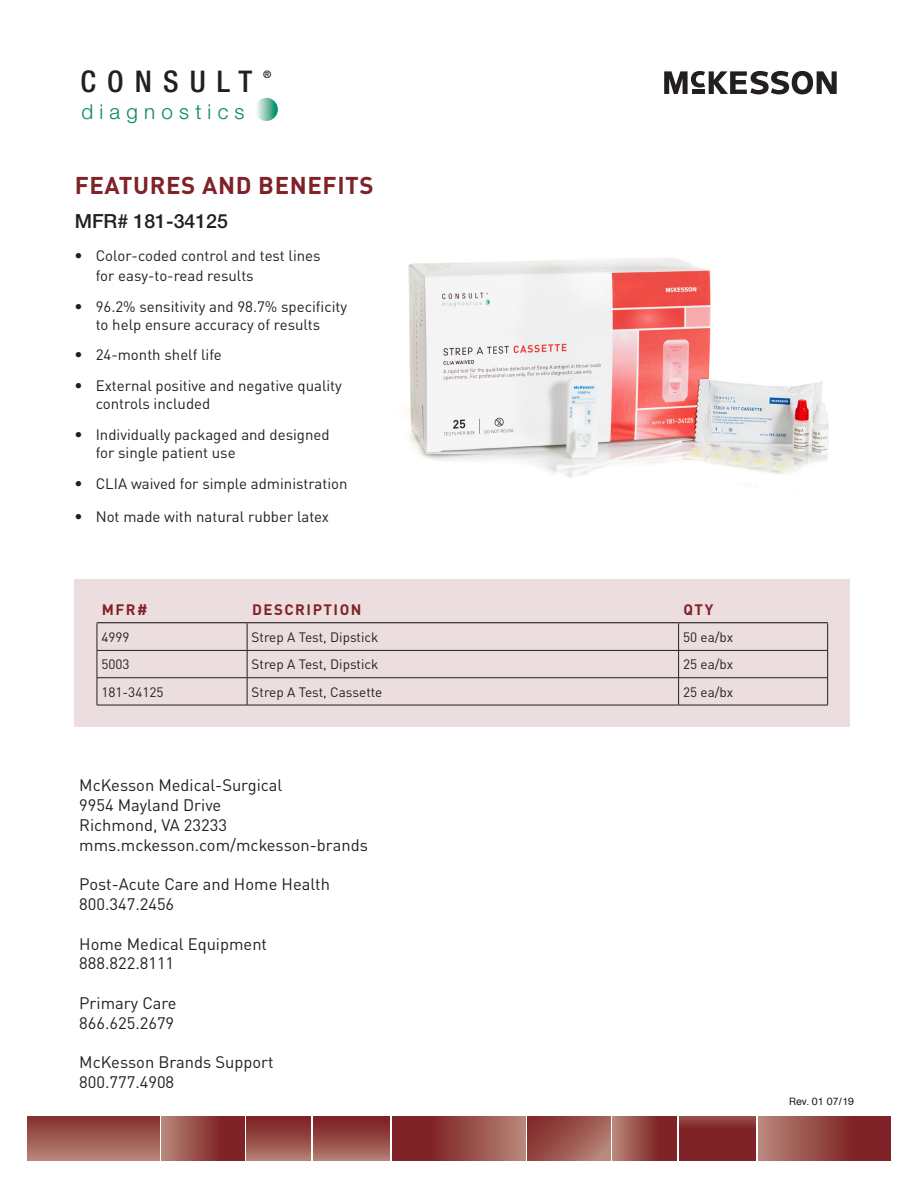
<style>
.page{position:relative;width:918px;height:1188px;background:#fff}
.page>*{position:absolute;margin:0;border:0;box-sizing:border-box;transform-origin:0 0}
.t1{font:500 condensed 30px "Helvetica Neue LT Std";letter-spacing:.37em;color:#231f20}
.t2{font:700 24px "DINOT";letter-spacing:.025em;color:#802328}
.t3{font:300 20.7px "Helvetica Neue LT Std";letter-spacing:.3em;color:#008a5e}
.t4{font:500 19.5px "Helvetica Neue LT Std";color:#231f20}
.t5{font:16.5px/19.8px "DINOT";color:#231f20}
.t6{font:15px/18px "DINOT";color:#231f20}
.t7{font:700 15px "DINOT";letter-spacing:.1em;color:#802328}
.t8{font:13.5px "DINOT";color:#231f20}
.t9{font:10.5px "AG Book Pro";color:#231f20}
.t10{font:500 condensed 10.35px "Helvetica Neue LT Std";color:#231f20}
.s1{font-family:"Helvetica Neue LT Std";font-weight:300;font-stretch:condensed}
</style>
<div class="page">
<svg style="left:257px;top:98px;width:21px;height:23px"></svg>
<svg style="left:664px;top:71px;width:173px;height:23px"></svg>
<svg style="left:393px;top:1116px;width:132px;height:45px;background:#934643"></svg>
<svg style="left:679px;top:1116px;width:76px;height:45px;background:#83292c"></svg>
<svg style="left:758px;top:1116px;width:133px;height:45px;background:#944744"></svg>
<div style="left:27px;top:1116px;width:133px;height:45px;background:linear-gradient(to bottom,#85302d,#b88679)"></div>
<div style="left:247px;top:1116px;width:64px;height:45px;background:linear-gradient(to bottom,#7a1b1e,#b27d70)"></div>
<div style="left:313px;top:1116px;width:77px;height:45px;background:linear-gradient(to bottom,#79181c,#b27d6f)"></div>
<svg style="left:527px;top:1116px;width:83px;height:45px;background:#9b554e"></svg>
<svg style="left:613px;top:1116px;width:63px;height:45px;background:#944844"></svg>
<svg style="left:162px;top:1116px;width:83px;height:45px;background:#944744"></svg>
<div style="left:75px;top:579px;width:775px;height:148px;background:#ecdede"></div>
<hr style="left:97px;top:622px;width:150px;height:1px;background:#231f20">
<hr style="left:247px;top:622px;width:432px;height:1px;background:#231f20">
<hr style="left:679px;top:622px;width:149px;height:1px;background:#231f20">
<hr style="left:97px;top:650px;width:150px;height:1px;background:#231f20">
<hr style="left:247px;top:650px;width:432px;height:1px;background:#231f20">
<hr style="left:679px;top:650px;width:149px;height:1px;background:#231f20">
<hr style="left:97px;top:677px;width:150px;height:1px;background:#231f20">
<svg style="left:97px;top:623px;width:1px;height:82px"></svg>
<hr style="left:247px;top:677px;width:432px;height:1px;background:#231f20">
<svg style="left:247px;top:623px;width:1px;height:82px"></svg>
<hr style="left:679px;top:677px;width:149px;height:1px;background:#231f20">
<svg style="left:678px;top:623px;width:1px;height:82px"></svg>
<svg style="left:827px;top:623px;width:1px;height:82px"></svg>
<hr style="left:97px;top:705px;width:150px;height:1px;background:#231f20">
<hr style="left:247px;top:705px;width:432px;height:1px;background:#231f20">
<hr style="left:679px;top:705px;width:149px;height:1px;background:#231f20">
<img style="left:408px;top:258px;width:421px;height:229px">
<p class="t1" style="left:81px;top:63px;width:173px">CONSULT</p>
<p class="t10" style="left:263px;top:68px;width:10px">®</p>
<p class="t3" style="left:81px;top:99px;width:165px">diagnostics</p>
<p class="t2" style="left:75px;top:169px;width:301px">FEATURES AND BENEFITS</p>
<p class="t4" style="left:75px;top:209px;width:155px">MFR# 181-34125</p>
<p class="t6" style="left:96px;top:246px;width:226px;line-height:19.5px;text-indent:-21px"><span class="s1">•</span> Color-coded control and test lines for easy-to-read results</p>
<p class="t6" style="left:75px;top:297px;width:274px;text-align:center"><span class="s1">•</span> 96.2% sensitivity and 98.7% specificity to help ensure accuracy of results</p>
<p class="t6" style="left:75px;top:346px;width:149px"><span class="s1">•</span> 24-month shelf life</p>
<p class="t6" style="left:96px;top:376px;width:248px;text-indent:-21px"><span class="s1">•</span> External positive and negative quality controls included</p>
<p class="t6" style="left:96px;top:425px;width:235px;text-indent:-21px"><span class="s1">•</span> Individually packaged and designed for single patient use</p>
<p class="t6" style="left:75px;top:474px;width:274px"><span class="s1">•</span> CLIA waived for simple administration</p>
<p class="t6" style="left:75px;top:508px;width:256px"><span class="s1">•</span> Not made with natural rubber latex</p>
<p class="t7" style="left:102px;top:600px;width:47px">MFR#</p>
<p class="t7" style="left:252px;top:600px;width:111px">DESCRIPTION</p>
<p class="t7" style="left:684px;top:600px;width:31px">QTY</p>
<p class="t8" style="left:101px;top:629px;width:30px">4999</p>
<p class="t8" style="left:252px;top:629px;width:128px">Strep A Test, Dipstick</p>
<p class="t8" style="left:683px;top:629px;width:52px">50 ea/bx</p>
<p class="t8" style="left:101px;top:656px;width:30px">5003</p>
<p class="t8" style="left:252px;top:656px;width:128px">Strep A Test, Dipstick</p>
<p class="t8" style="left:683px;top:656px;width:52px">25 ea/bx</p>
<p class="t8" style="left:101px;top:683px;width:64px">181-34125</p>
<p class="t8" style="left:252px;top:683px;width:132px">Strep A Test, Cassette</p>
<p class="t8" style="left:683px;top:683px;width:52px">25 ea/bx</p>
<p class="t5" style="left:79px;top:775px;width:205px">McKesson Medical-Surgical<br>9954 Mayland Drive</p>
<p class="t5" style="left:79px;top:815px;width:149px">Richmond, VA 23233</p>
<p class="t5" style="left:79px;top:834px;width:290px">mms.mckesson.com/mckesson-brands</p>
<p class="t5" style="left:79px;top:874px;width:252px">Post-Acute Care and Home Health</p>
<p class="t5" style="left:79px;top:894px;width:97px">800.347.2456</p>
<p class="t5" style="left:79px;top:933px;width:189px">Home Medical Equipment</p>
<p class="t5" style="left:79px;top:953px;width:97px">888.822.8111</p>
<p class="t5" style="left:79px;top:993px;width:99px">Primary Care</p>
<p class="t5" style="left:79px;top:1013px;width:97px">866.625.2679</p>
<p class="t5" style="left:79px;top:1052px;width:196px">McKesson Brands Support</p>
<p class="t5" style="left:79px;top:1072px;width:97px">800.777.4908</p>
<p class="t9" style="left:789px;top:1094px;width:67px">Rev. 01 07/19</p>
</div>
